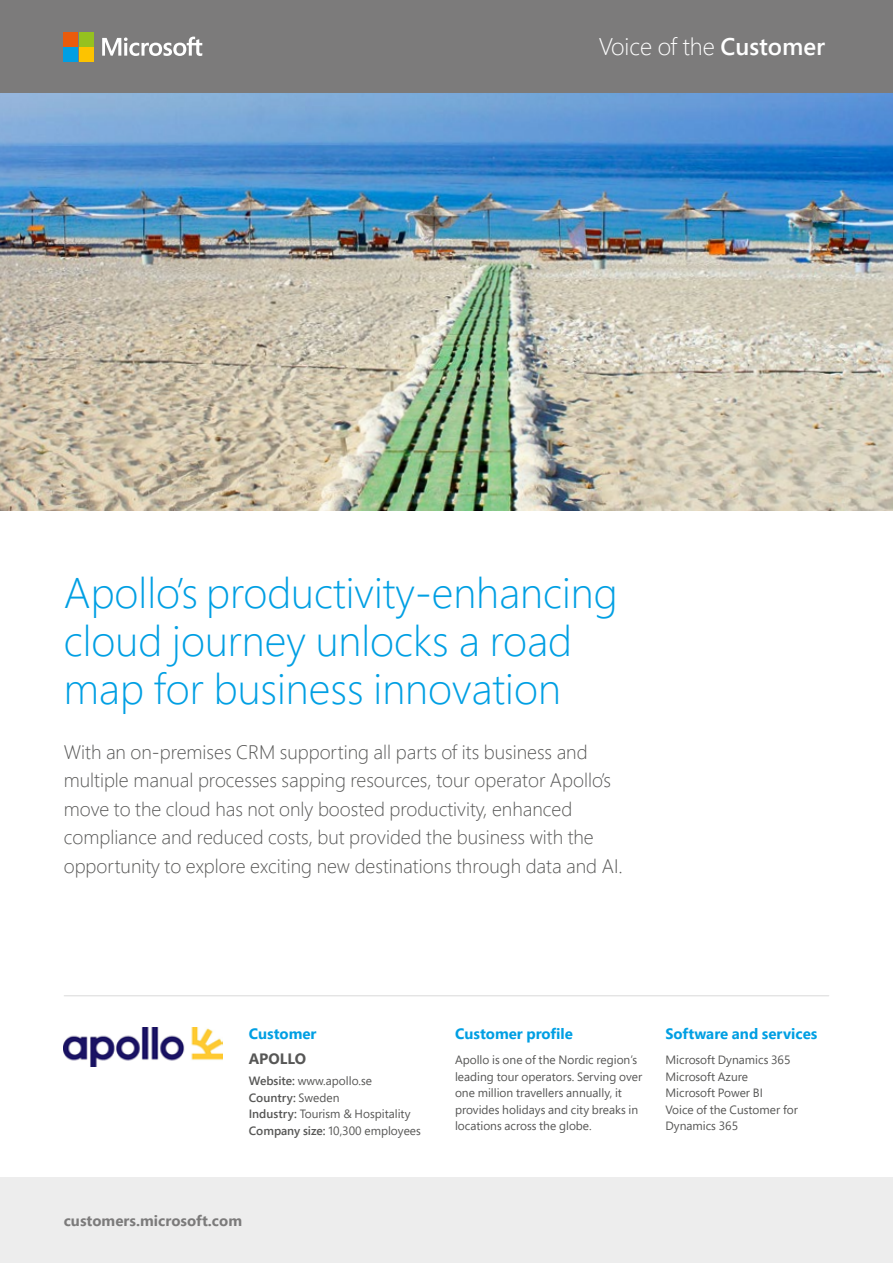
<style>
.page{position:relative;width:893px;height:1263px;background:#fff}
.page>*{position:absolute;margin:0;border:0;box-sizing:border-box;transform-origin:0 0}
.t1{font:300 42.75px/48px "Segoe Pro";color:#009fe3}
.t2{font:300 24px "Segoe Pro";color:#fff}
.t3{font:300 19.5px/28.5px "Segoe Pro";color:#575756}
.t4{font:700 15px "Segoe Pro";color:#009fe3}
.t5{font:700 15px "Segoe Pro";color:#7c7b7b}
.t6{font:700 15px "Segoe Pro";color:#575756}
.t7{font:12px/16.5px "Segoe Pro";color:#575756}
.s1{font-weight:600}
</style>
<div class="page">
<div style="left:0;top:1178px;width:893px;height:85px;background:#ededed"></div>
<div style="left:0;top:0;width:893px;height:94px;background:#7c7b7b"></div>
<svg style="left:102px;top:37px;width:100px;height:19px"></svg>
<div style="left:64px;top:32px;width:14px;height:14px;background:#ea5b0b"></div>
<div style="left:79px;top:32px;width:14px;height:14px;background:#95c11f"></div>
<div style="left:64px;top:48px;width:14px;height:14px;background:#009fe3"></div>
<div style="left:79px;top:48px;width:14px;height:14px;background:#fdc300"></div>
<img style="left:0;top:94px;width:893px;height:416px">
<hr style="left:64px;top:995px;width:765px;height:1px;background:#dadada">
<img style="left:64px;top:1027px;width:159px;height:40px">
<h2 class="t2" style="left:599px;top:30px;width:228px">Voice of the <span class="s1">Customer</span></h2>
<h1 class="t1" style="left:64px;top:568px;width:555px">Apollo’s productivity-enhancing cloud journey unlocks a road map for business innovation</h1>
<p class="t3" style="left:64px;top:737px;width:560px">With an on-premises CRM supporting all parts of its business and multiple manual processes sapping resources, tour operator Apollo’s move to the cloud has not only boosted productivity, enhanced compliance and reduced costs, but provided the business with the opportunity to explore exciting new destinations through data and AI.</p>
<p class="t4" style="left:249px;top:1023px;width:69px">Customer</p>
<p class="t6" style="left:249px;top:1048px;width:59px">APOLLO</p>
<p class="t7" style="left:249px;top:1072px;width:173px"><span class="s1">Website:</span> www.apollo.se<br><span class="s1">Country:</span> Sweden<br><span class="s1">Industry:</span> Tourism &amp; Hospitality<br><span class="s1">Company size:</span> 10,300 employees</p>
<p class="t5" style="left:64px;top:1210px;width:180px">customers.microsoft.com</p>
<p class="t4" style="left:455px;top:1023px;width:119px">Customer profile</p>
<p class="t7" style="left:455px;top:1051px;width:189px">Apollo is one of the Nordic region’s leading tour operators. Serving over one million travellers annually, it provides holidays and city breaks in locations across the globe.</p>
<p class="t4" style="left:665px;top:1023px;width:153px">Software and services</p>
<p class="t7" style="left:665px;top:1051px;width:134px">Microsoft Dynamics 365<br>Microsoft Azure<br>Microsoft Power BI<br>Voice of the Customer for<br>Dynamics 365</p>
</div>
